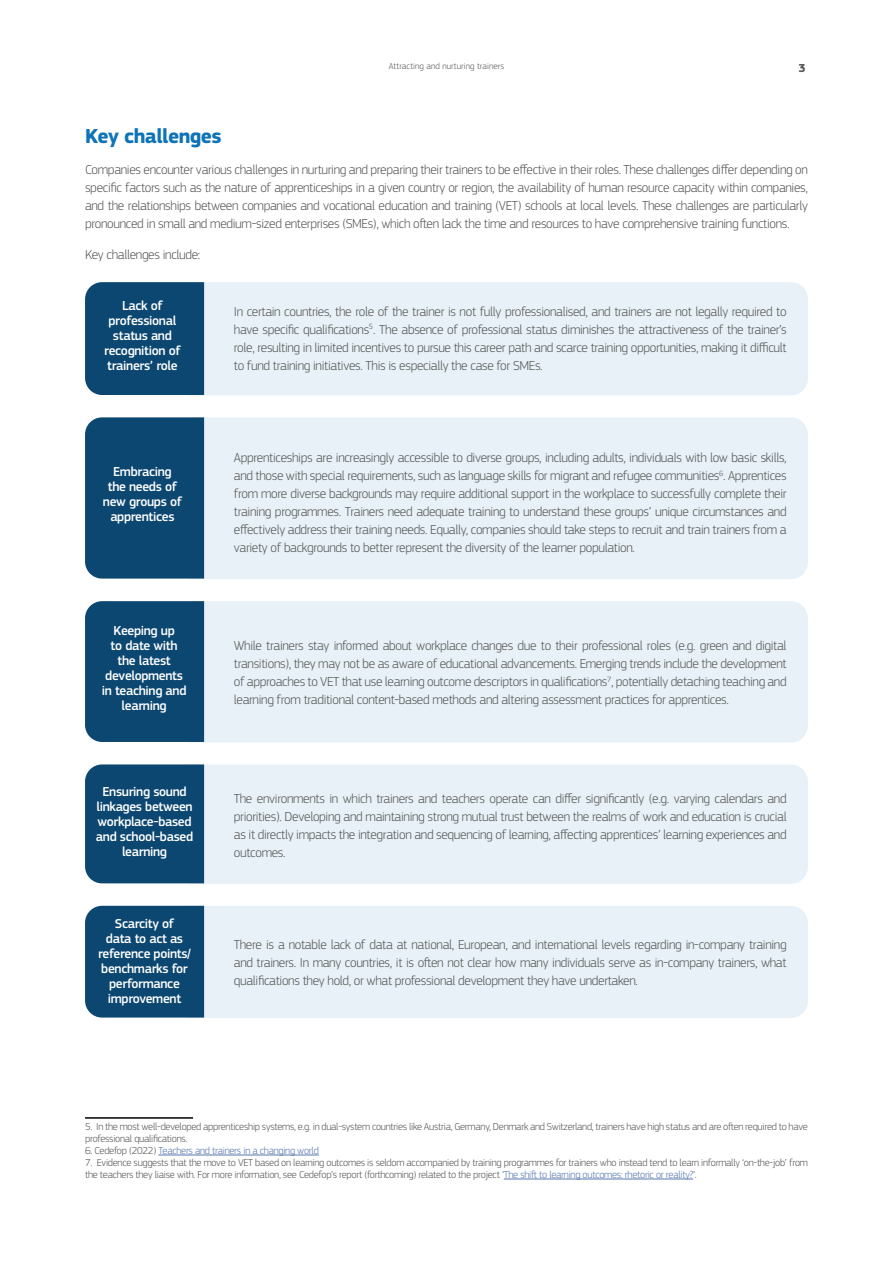
<style>
.page{position:relative;width:893px;height:1263px;background:#fff}
.page>*{position:absolute;margin:0;border:0;box-sizing:border-box;transform-origin:0 0}
.t1{font:700 21px "EC Square Sans Pro";letter-spacing:-.025em;color:#0e73b7}
.t2{font:300 13.5px/18px "EC Square Sans Pro";letter-spacing:-.025em;color:#575756;text-align:justify}
.t3{font:500 13.5px/15px "EC Square Sans Pro";letter-spacing:-.025em;color:#fff;text-align:center}
.t4{font:700 12px "EC Square Sans Pro";color:#575756}
.t5{font:300 10.5px/12px "EC Square Sans Pro";letter-spacing:-.025em;color:#575756}
.t6{font:300 10.5px "EC Square Sans Pro";letter-spacing:-.025em;color:#5576af}
.t7{font:300 9px "EC Square Sans Pro";letter-spacing:.01em;color:#575756}
.s1{color:#575756}
.s2{color:#5576af}
</style>
<div class="page">
<div style="left:204px;top:282px;width:604px;height:113px;background:#e7f1f7"></div>
<div style="left:85px;top:282px;width:119px;height:113px;background:#0c4771"></div>
<div style="left:204px;top:417px;width:604px;height:162px;background:#e7f1f7"></div>
<div style="left:85px;top:417px;width:119px;height:162px;background:#0c4771"></div>
<div style="left:204px;top:601px;width:604px;height:141px;background:#e7f1f7"></div>
<div style="left:85px;top:601px;width:119px;height:141px;background:#0c4771"></div>
<div style="left:189px;top:764px;width:619px;height:120px;background:#e7f1f7"></div>
<div style="left:85px;top:764px;width:119px;height:119px;background:#0c4771"></div>
<div style="left:189px;top:906px;width:619px;height:112px;background:#e7f1f7"></div>
<div style="left:85px;top:906px;width:119px;height:111px;background:#0c4771"></div>
<hr style="left:85px;top:1117px;width:108px;height:2px;background:#000">
<hr style="left:158px;top:1155px;width:161px;height:1px;background:#5576af">
<hr style="left:504px;top:1179px;width:189px;height:1px;background:#5576af">
<p class="t7" style="left:389px;top:61px;width:117px">Attracting and nurturing trainers</p>
<p class="t4" style="left:798px;top:61px;width:9px">3</p>
<h1 class="t1" style="left:85px;top:124px;width:138px">Key challenges</h1>
<p class="t2" style="left:85px;top:161px;width:724px">Companies encounter various challenges in nurturing and preparing their trainers to be effective in their roles. These challenges differ depending on specific factors such as the nature of apprenticeships in a given country or region, the availability of human resource capacity within companies, and the relationships between companies and vocational education and training (VET) schools at local levels. These challenges are particularly pronounced in small and medium-sized enterprises (SMEs), which often lack the time and resources to have comprehensive training functions.</p>
<p class="t2" style="left:85px;top:245px;width:117px">Key challenges include:</p>
<p class="t3" style="left:104px;top:299px;width:78px">Lack of professional status and recognition of trainers’ role</p>
<p class="t3" style="left:103px;top:464px;width:81px">Embracing the needs of new groups of apprentices</p>
<p class="t3" style="left:102px;top:623px;width:86px">Keeping up<br>to date with the latest developments in teaching and learning</p>
<p class="t3" style="left:96px;top:784px;width:99px">Ensuring sound linkages between workplace-based and school-based learning</p>
<p class="t3" style="left:98px;top:916px;width:95px">Scarcity of<br>data to act as reference points/ benchmarks for performance improvement</p>
<p class="t2" style="left:234px;top:302px;width:554px">In certain countries, the role of the trainer is not fully professionalised, and trainers are not legally required to have specific qualifications<sup>5</sup>. The absence of professional status diminishes the attractiveness of the trainer’s role, resulting in limited incentives to pursue this career path and scarce training opportunities, making it difficult to fund training initiatives. This is especially the case for SMEs.</p>
<p class="t2" style="left:234px;top:449px;width:554px">Apprenticeships are increasingly accessible to diverse groups, including adults, individuals with low basic skills, and those with special requirements, such as language skills for migrant and refugee communities<sup>6</sup>. Apprentices from more diverse backgrounds may require additional support in the workplace to successfully complete their training programmes. Trainers need adequate training to understand these groups’ unique circumstances and effectively address their training needs. Equally, companies should take steps to recruit and train trainers from a variety of backgrounds to better represent the diversity of the learner population.</p>
<p class="t2" style="left:234px;top:637px;width:554px">While trainers stay informed about workplace changes due to their professional roles (e.g. green and digital transitions), they may not be as aware of educational advancements. Emerging trends include the development of approaches to VET that use learning outcome descriptors in qualifications<sup>7</sup>, potentially detaching teaching and learning from traditional content-based methods and altering assessment practices for apprentices.</p>
<p class="t2" style="left:234px;top:789px;width:554px">The environments in which trainers and teachers operate can differ significantly (e.g. varying calendars and priorities). Developing and maintaining strong mutual trust between the realms of work and education is crucial as it directly impacts the integration and sequencing of learning, affecting apprentices’ learning experiences and outcomes.</p>
<p class="t2" style="left:234px;top:935px;width:554px">There is a notable lack of data at national, European, and international levels regarding in-company training and trainers. In many countries, it is often not clear how many individuals serve as in-company trainers, what qualifications they hold, or what professional development they have undertaken.</p>
<p class="t5" style="left:85px;top:1120px;width:724px">5. In the most well-developed apprenticeship systems, e.g. in dual-system countries like Austria, Germany, Denmark and Switzerland, trainers have high status and are often required to have professional qualifications.</p>
<p class="t6" style="left:85px;top:1144px;width:235px"><span class="s1">6. Cedefop (2022)</span> Teachers and trainers in a changing world</p>
<p class="t5" style="left:85px;top:1156px;width:724px">7. Evidence suggests that the move to VET based on learning outcomes is seldom accompanied by training programmes for trainers who instead tend to learn informally ‘on-the-job’ from the teachers they liaise with. For more information, see Cedefop’s report (forthcoming) related to the project ‘<span class="s2">The shift to learning outcomes: rhetoric or reality?</span>’.</p>
</div>
